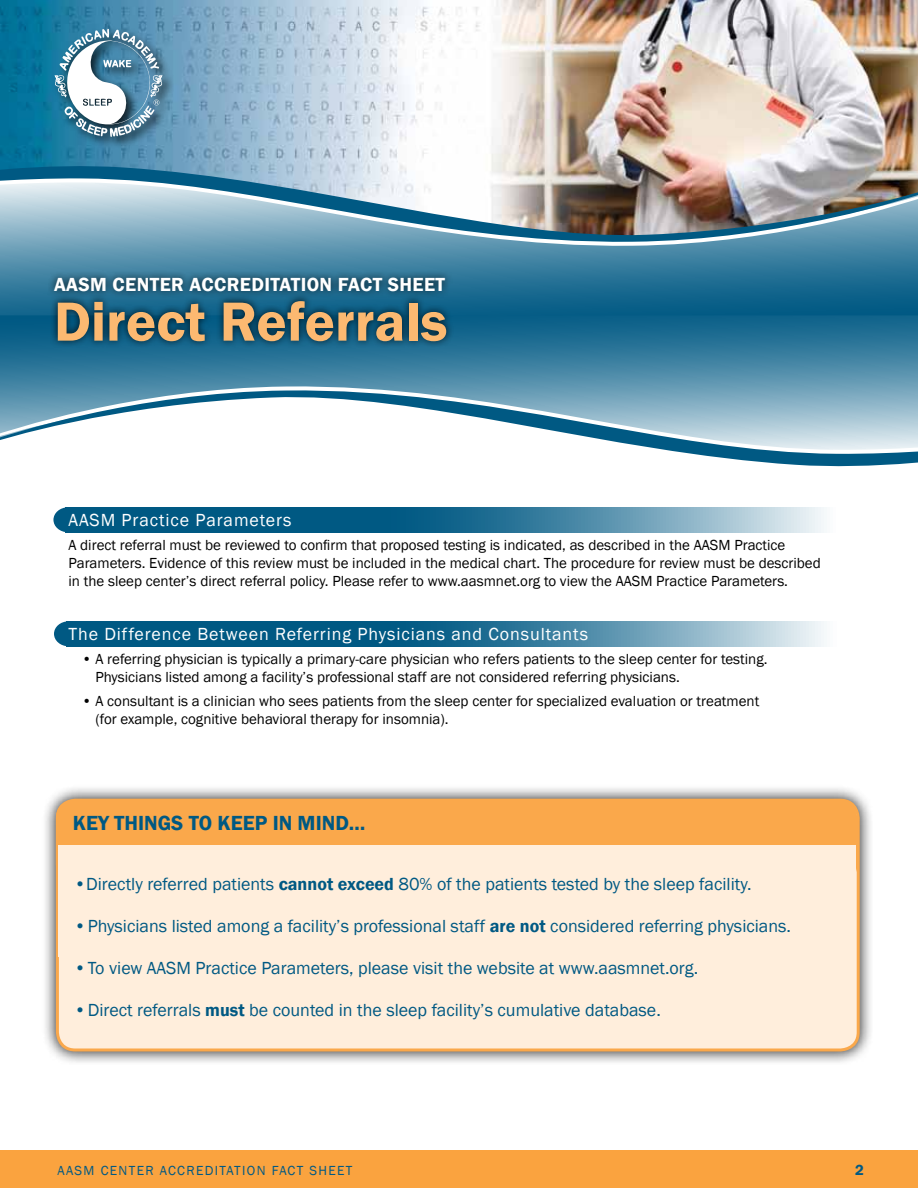
<style>
.page{position:relative;width:918px;height:1188px;background:#fff}
.page>*{position:absolute;margin:0;border:0;box-sizing:border-box;transform-origin:0 0}
.t1{font:600 57px "Franklin Gothic";color:#fcb971}
.t2{font:600 21px "Franklin Gothic";color:#005983}
.t3{font:600 19.5px "Franklin Gothic";letter-spacing:.02em;color:#fff}
.t4{font:18px "Franklin Gothic";color:#005983}
.t5{font:18px "Franklin Gothic";letter-spacing:.05em;color:#fff}
.t6{font:15px/18px "Franklin Gothic";color:#000}
.t7{font:600 15px "Franklin Gothic";color:#005983}
.t8{font:13.5px "Franklin Gothic";letter-spacing:.1em;color:#005983}
.s1{font-weight:600}
</style>
<div class="page">
<img style="left:1px;top:0;width:917px;height:158px">
<svg style="left:0;top:248px;width:918px;height:67px;background:#2e7799"></svg>
<svg style="left:0;top:244px;width:918px;height:4px;background:#6299b3"></svg>
<img style="left:0;top:158px;width:918px;height:86px">
<svg style="left:0;top:315px;width:918px;height:69px;background:#30789a"></svg>
<svg style="left:0;top:384px;width:918px;height:4px;background:#5f96b1"></svg>
<svg style="left:0;top:388px;width:918px;height:79px"></svg>
<div style="left:51px;top:25px;width:123px;height:124px;background:#000;opacity:.75"></div>
<svg style="left:55px;top:29px;width:108px;height:108px"></svg>
<div style="left:0;top:1150px;width:918px;height:38px;background:#faa33f"></div>
<svg style="left:72px;top:507px;width:752px;height:25px;background:#3a7e9f"></svg>
<div style="left:53px;top:507px;width:29px;height:25px;background:#005983;border-radius:50%"></div>
<svg style="left:73px;top:621px;width:751px;height:25px;background:#3a7e9f"></svg>
<div style="left:54px;top:621px;width:29px;height:25px;background:#005983;border-radius:50%"></div>
<div style="left:39px;top:782px;width:834px;height:283px;background:#000;opacity:.75"></div>
<div style="left:57px;top:800px;width:801px;height:250px;background:#ffeedc;border-radius:18px"></div>
<div style="left:56px;top:799px;width:804px;height:252px;border:3px solid #faa84b;border-radius:18px"></div>
<div style="left:56px;top:800px;width:801px;height:83px;background:#faa84b;border-radius:18px"></div>
<div style="left:59px;top:845px;width:797px;height:111px;background:#ffeedc"></div>
<div style="left:46px;top:270px;width:407px;height:79px;background:#000;opacity:.75"></div>
<h3 class="t3" style="left:54px;top:273px;width:393px">AASM Center Accreditation Fact Sheet</h3>
<h1 class="t1" style="left:54px;top:287px;width:395px">Direct Referrals</h1>
<p class="t5" style="left:68px;top:509px;width:225px">AASM Practice Parameters</p>
<p class="t6" style="left:68px;top:537px;width:754px">A direct referral must be reviewed to confirm that proposed testing is indicated, as described in the AASM Practice<br>Parameters. Evidence of this review must be included in the medical chart. The procedure for review must be described in the sleep center’s direct referral policy. Please refer to www.aasmnet.org to view the AASM Practice Parameters.</p>
<p class="t5" style="left:68px;top:623px;width:521px">The Difference Between Referring Physicians and Consultants</p>
<p class="t6" style="left:95px;top:651px;width:674px;text-indent:-14px">• A referring physician is typically a primary-care physician who refers patients to the sleep center for testing.<br>Physicians listed among a facility’s professional staff are not considered referring physicians.</p>
<p class="t6" style="left:95px;top:693px;width:665px;text-indent:-14px">• A consultant is a clinician who sees patients from the sleep center for specialized evaluation or treatment (for example, cognitive behavioral therapy for insomnia).</p>
<h2 class="t2" style="left:73px;top:810px;width:294px">Key Things to Keep in Mind…</h2>
<p class="t4" style="left:74px;top:873px;width:679px">•Directly referred patients <span class="s1">cannot exceed</span> 80% of the patients tested by the sleep facility.</p>
<p class="t4" style="left:74px;top:915px;width:718px">•Physicians listed among a facility’s professional staff <span class="s1">are not</span> considered referring physicians.</p>
<p class="t4" style="left:74px;top:957px;width:626px">•To view AASM Practice Parameters, please visit the website at www.aasmnet.org.</p>
<p class="t4" style="left:74px;top:999px;width:588px">•Direct referrals <span class="s1">must</span> be counted in the sleep facility’s cumulative database.</p>
<p class="t8" style="left:57px;top:1162px;width:81px">AASM Center</p>
<p class="t8" style="left:160px;top:1162px;width:17px">Accreditati</p>
<p class="t8" style="left:247px;top:1162px;width:42px">on Fact</p>
<p class="t8" style="left:309px;top:1162px;width:28px">Sheet</p>
<p class="t7" style="left:855px;top:1160px;width:10px">2</p>
</div>
